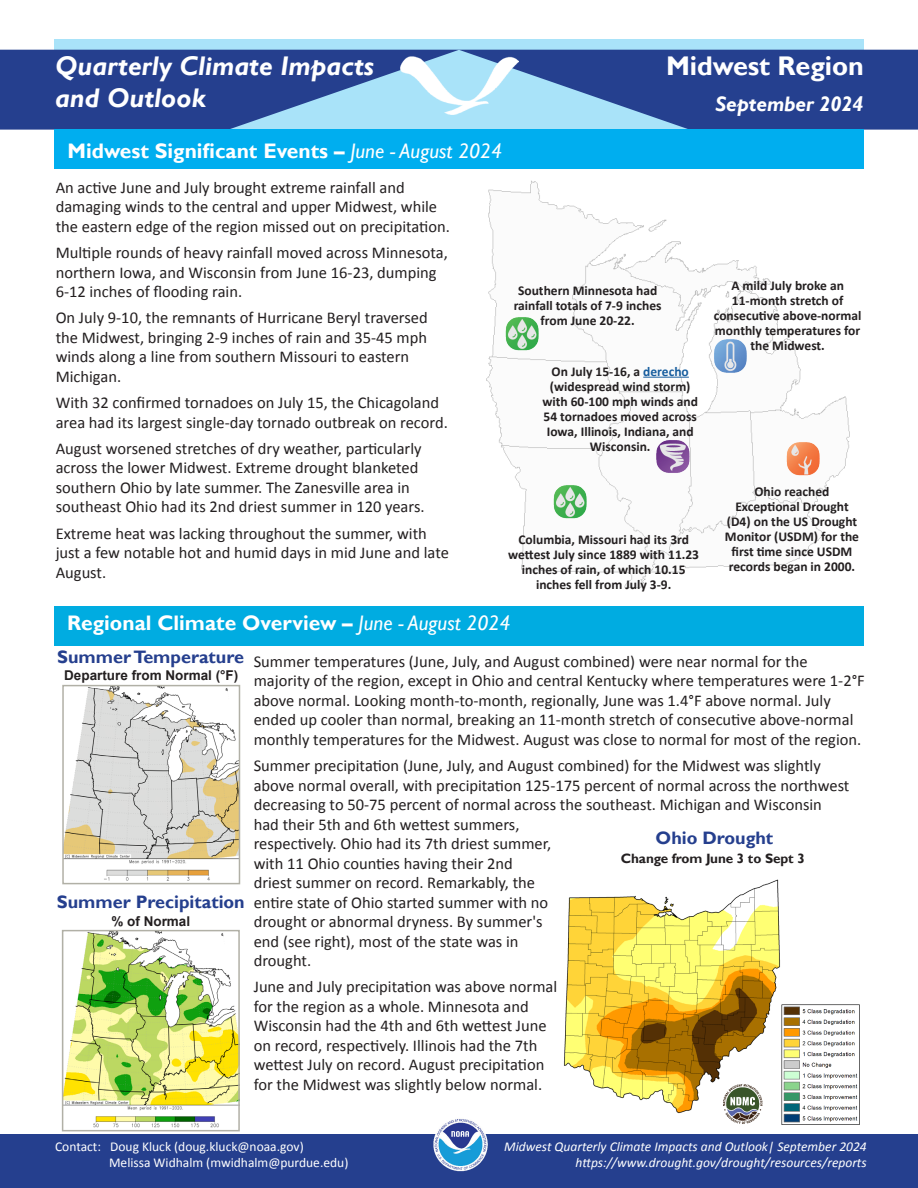
<style>
.page{position:relative;width:918px;height:1188px;background:#fff}
.page>*{position:absolute;margin:0;border:0;box-sizing:border-box;transform-origin:0 0}
.t1{font:italic 700 27px/32.4px "Gill Sans";color:#fff}
.t2{font:700 27px "Gill Sans";letter-spacing:-.005em;color:#fff}
.t3{font:700 21px "Gill Sans";color:#fff}
.t4{font:italic 700 21px "Gill Sans";letter-spacing:-.005em;color:#fff}
.t5{font:700 18px "Gill Sans";color:#253f8e}
.t6{font:16.5px/19.5px "Calibri";color:#231f20}
.t7{font:700 13.5px/15px "Calibri";color:#231f20;text-align:center}
.t8{font:italic 13.5px/16.2px "Calibri";color:#fff;text-align:right}
.t9{font:13.5px/16.2px "Calibri";color:#fff}
.t10{font:700 13.5px "Arial";color:#231f20}
.t11{font:700 13.5px "Gill Sans";letter-spacing:-.005em;color:#231f20}
.s1{font-weight:400;font-style:italic}
.s2{color:#175d9e}
</style>
<div class="page">
<svg style="left:54px;top:39px;width:810px;height:11px;background:#a5def5"></svg>
<svg style="left:0;top:50px;width:918px;height:80px;background:#3c5ca1"></svg>
<div style="left:0;top:1134px;width:918px;height:54px;background:#253f8e"></div>
<div style="left:54px;top:129px;width:810px;height:40px;background:#00aeef"></div>
<div style="left:54px;top:606px;width:810px;height:39px;background:#00ace1"></div>
<img style="left:432px;top:1116px;width:57px;height:57px;border-radius:28px">
<img style="left:400px;top:56px;width:119px;height:58px">
<img style="left:486px;top:180px;width:364px;height:408px">
<img style="left:503px;top:308px;width:44px;height:45px">
<hr style="left:643px;top:377px;width:46px;height:1px;background:#175d9e">
<img style="left:648px;top:431px;width:50px;height:50px">
<img style="left:705px;top:331px;width:51px;height:50px">
<img style="left:551px;top:477px;width:44px;height:44px">
<img style="left:784px;top:434px;width:44px;height:44px">
<img style="left:65px;top:688px;width:172px;height:193px">
<div style="left:62px;top:685px;width:178px;height:199px;border:2px solid #b1b0a6"></div>
<img style="left:65px;top:933px;width:172px;height:195px">
<div style="left:62px;top:930px;width:178px;height:201px;border:2px solid #b1b0a6"></div>
<img style="left:564px;top:879px;width:296px;height:246px">
<p class="t1" style="left:55px;top:50px;width:320px">Quarterly Climate Impacts and Outlook</p>
<p class="t2" style="left:666px;top:49px;width:199px">Midwest Region</p>
<p class="t4" style="left:715px;top:92px;width:150px">September 2024</p>
<h1 class="t3" style="left:68px;top:138px;width:436px">Midwest Significant Events – <span class="s1">June - August 2024</span></h1>
<p class="t6" style="left:56px;top:177px;width:396px">An active June and July brought extreme rainfall and damaging winds to the central and upper Midwest, while the eastern edge of the region missed out on precipitation.</p>
<p class="t6" style="left:56px;top:242px;width:394px">Multiple rounds of heavy rainfall moved across Minnesota, northern Iowa, and Wisconsin from June 16-23, dumping<br>6-12 inches of flooding rain.</p>
<p class="t6" style="left:56px;top:308px;width:374px">On July 9-10, the remnants of Hurricane Beryl traversed the Midwest, bringing 2-9 inches of rain and 35-45 mph winds along a line from southern Missouri to eastern Michigan.</p>
<p class="t6" style="left:56px;top:392px;width:394px">With 32 confirmed tornadoes on July 15, the Chicagoland area had its largest single-day tornado outbreak on record.</p>
<p class="t6" style="left:56px;top:438px;width:370px">August worsened stretches of dry weather, particularly across the lower Midwest. Extreme drought blanketed southern Ohio by late summer. The Zanesville area in southeast Ohio had its 2nd driest summer in 120 years.</p>
<p class="t6" style="left:56px;top:523px;width:395px">Extreme heat was lacking throughout the summer, with just a few notable hot and humid days in mid June and late<br>August.</p>
<p class="t7" style="left:514px;top:282px;width:149px">Southern Minnesota had rainfall totals of 7-9 inches from June 20-22.</p>
<p class="t7" style="left:542px;top:363px;width:157px">On July 15-16, a <span class="s2">derecho </span>(widespread wind storm) with 60-100 mph winds and<br>54 tornadoes moved across<br>Iowa, Illinois, Indiana, and<br>Wisconsin.</p>
<p class="t7" style="left:508px;top:531px;width:192px">Columbia, Missouri had its 3rd wettest July since 1889 with 11.23 inches of rain, of which 10.15 inches fell from July 3-9.</p>
<p class="t7" style="left:714px;top:277px;width:149px">A mild July broke an<br>11-month stretch of consecutive above-normal monthly temperatures for the Midwest.</p>
<p class="t7" style="left:725px;top:484px;width:136px">Ohio reached<br>Exceptional Drought (D4) on the US Drought<br>Monitor (USDM) for the first time since USDM records began in 2000.</p>
<h1 class="t3" style="left:67px;top:611px;width:445px">Regional Climate Overview – <span class="s1">June - August 2024</span></h1>
<p class="t5" style="left:57px;top:646px;width:188px">Summer Temperature</p>
<p class="t10" style="left:64px;top:666px;width:176px">Departure from Normal (°F)</p>
<p class="t6" style="left:254px;top:651px;width:613px">Summer temperatures (June, July, and August combined) were near normal for the majority of the region, except in Ohio and central Kentucky where temperatures were 1-2°F</p>
<p class="t6" style="left:254px;top:690px;width:609px">above normal. Looking month-to-month, regionally, June was 1.4°F above normal. July ended up cooler than normal, breaking an 11-month stretch of consecutive above-normal monthly temperatures for the Midwest. August was close to normal for most of the region.</p>
<p class="t6" style="left:254px;top:755px;width:597px">Summer precipitation (June, July, and August combined) for the Midwest was slightly above normal overall, with precipitation 125-175 percent of normal across the northwest decreasing to 50-75 percent of normal across the southeast. Michigan and Wisconsin had their 5th and 6th wettest summers,<br>respectively. Ohio had its 7th driest summer,<br>with 11 Ohio counties having their 2nd<br>driest summer on record. Remarkably, the<br>entire state of Ohio started summer with no<br>drought or abnormal dryness. By summer's<br>end (see right), most of the state was in<br>drought.</p>
<p class="t6" style="left:254px;top:977px;width:305px">June and July precipitation was above normal for the region as a whole. Minnesota and Wisconsin had the 4th and 6th wettest June on record, respectively. Illinois had the 7th wettest July on record. August precipitation for the Midwest was slightly below normal.</p>
<h2 class="t5" style="left:656px;top:827px;width:119px">Ohio Drought</h2>
<p class="t11" style="left:621px;top:850px;width:186px">Change from June 3 to Sept 3</p>
<p class="t5" style="left:57px;top:891px;width:189px">Summer Precipitation</p>
<p class="t10" style="left:111px;top:913px;width:80px">% of Normal</p>
<p class="t9" style="left:109px;top:1138px;width:241px;text-indent:-54px">Contact: Doug Kluck (doug.kluck@noaa.gov)<br>Melissa Widhalm (mwidhalm@purdue.edu)</p>
<p class="t8" style="left:504px;top:1138px;width:364px">Midwest Quarterly Climate Impacts and Outlook| September 2024 https://www.drought.gov/drought/resources/reports</p>
</div>
